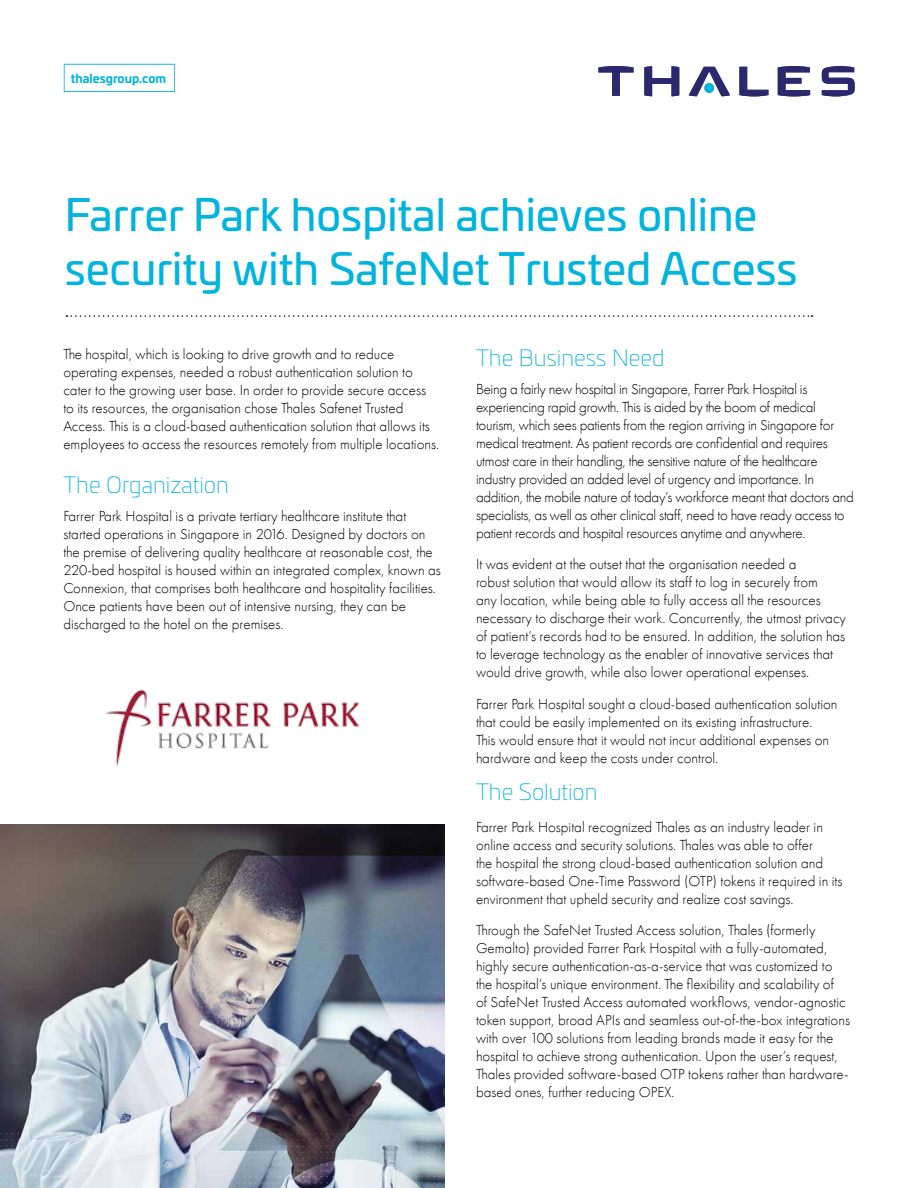
<style>
.page{position:relative;width:918px;height:1188px;background:#fff}
.page>*{position:absolute;margin:0;border:0;box-sizing:border-box;transform-origin:0 0}
.t1{font:43.5px/54px "Univia Pro";color:#00b4dd}
.t2{font:200 22.5px "Univia Pro";color:#00b4dd}
.t3{font:300 15px/18px "Futura PT";color:#000}
.t4{font:300 15px/18px "Futura PT";letter-spacing:-.02em;color:#000}
.t5{font:700 12px "Univia Pro";color:#00b4dd}
</style>
<div class="page">
<svg style="left:822px;top:66px;width:33px;height:30px"></svg>
<svg style="left:778px;top:66px;width:32px;height:30px"></svg>
<svg style="left:739px;top:67px;width:29px;height:29px"></svg>
<svg style="left:689px;top:67px;width:41px;height:29px"></svg>
<div style="left:704px;top:83px;width:10px;height:10px;background:#00b4dd;border-radius:50%"></div>
<svg style="left:644px;top:66px;width:35px;height:30px"></svg>
<svg style="left:598px;top:66px;width:36px;height:30px"></svg>
<img style="left:105px;top:689px;width:255px;height:78px">
<svg style="left:67px;top:315px;width:745px;height:2px"></svg>
<img style="left:0;top:825px;width:445px;height:363px">
<svg style="left:64px;top:64px;width:111px;height:28px"></svg>
<p class="t5" style="left:71px;top:68px;width:97px">thalesgroup.com</p>
<h1 class="t1" style="left:65px;top:186px;width:734px">Farrer Park hospital achieves online security with SafeNet Trusted Access</h1>
<p class="t3" style="left:63px;top:345px;width:377px">The hospital, which is looking to drive growth and to reduce operating expenses, needed a robust authentication solution to cater to the growing user base. In order to provide secure access to its resources, the organisation chose Thales Safenet Trusted Access. This is a cloud-based authentication solution that allows its employees to access the resources remotely from multiple locations.</p>
<h2 class="t2" style="left:63px;top:469px;width:167px">The Organization</h2>
<p class="t3" style="left:63px;top:508px;width:379px">Farrer Park Hospital is a private tertiary healthcare institute that started operations in Singapore in 2016. Designed by doctors on the premise of delivering quality healthcare at reasonable cost, the 220-bed hospital is housed within an integrated complex, known as Connexion, that comprises both healthcare and hospitality facilities.<br>Once patients have been out of intensive nursing, they can be discharged to the hotel on the premises.</p>
<h2 class="t2" style="left:476px;top:342px;width:190px">The Business Need</h2>
<p class="t4" style="left:476px;top:380px;width:379px">Being a fairly new hospital in Singapore, Farrer Park Hospital is experiencing rapid growth. This is aided by the boom of medical tourism, which sees patients from the region arriving in Singapore for medical treatment. As patient records are confidential and requires utmost care in their handling, the sensitive nature of the healthcare industry provided an added level of urgency and importance. In addition, the mobile nature of today’s workforce meant that doctors and specialists, as well as other clinical staff, need to have ready access to patient records and hospital resources anytime and anywhere.</p>
<p class="t3" style="left:476px;top:555px;width:372px">It was evident at the outset that the organisation needed a<br>robust solution that would allow its staff to log in securely from<br>any location, while being able to fully access all the resources necessary to discharge their work. Concurrently, the utmost privacy of patient’s records had to be ensured. In addition, the solution has to leverage technology as the enabler of innovative services that would drive growth, while also lower operational expenses.</p>
<p class="t3" style="left:476px;top:695px;width:363px">Farrer Park Hospital sought a cloud-based authentication solution that could be easily implemented on its existing infrastructure.<br>This would ensure that it would not incur additional expenses on hardware and keep the costs under control.</p>
<h2 class="t2" style="left:476px;top:776px;width:123px">The Solution</h2>
<p class="t3" style="left:476px;top:818px;width:368px">Farrer Park Hospital recognized Thales as an industry leader in online access and security solutions. Thales was able to offer<br>the hospital the strong cloud-based authentication solution and software-based One-Time Password (OTP) tokens it required in its environment that upheld security and realize cost savings.</p>
<p class="t3" style="left:476px;top:921px;width:376px">Through the SafeNet Trusted Access solution, Thales (formerly Gemalto) provided Farrer Park Hospital with a fully-automated, highly secure authentication-as-a-service that was customized to the hospital’s unique environment. The flexibility and scalability of<br>of SafeNet Trusted Access automated workflows, vendor-agnostic token support, broad APIs and seamless out-of-the-box integrations with over 100 solutions from leading brands made it easy for the hospital to achieve strong authentication. Upon the user’s request, Thales provided software-based OTP tokens rather than hardware&shy;based ones, further reducing OPEX.</p>
</div>
